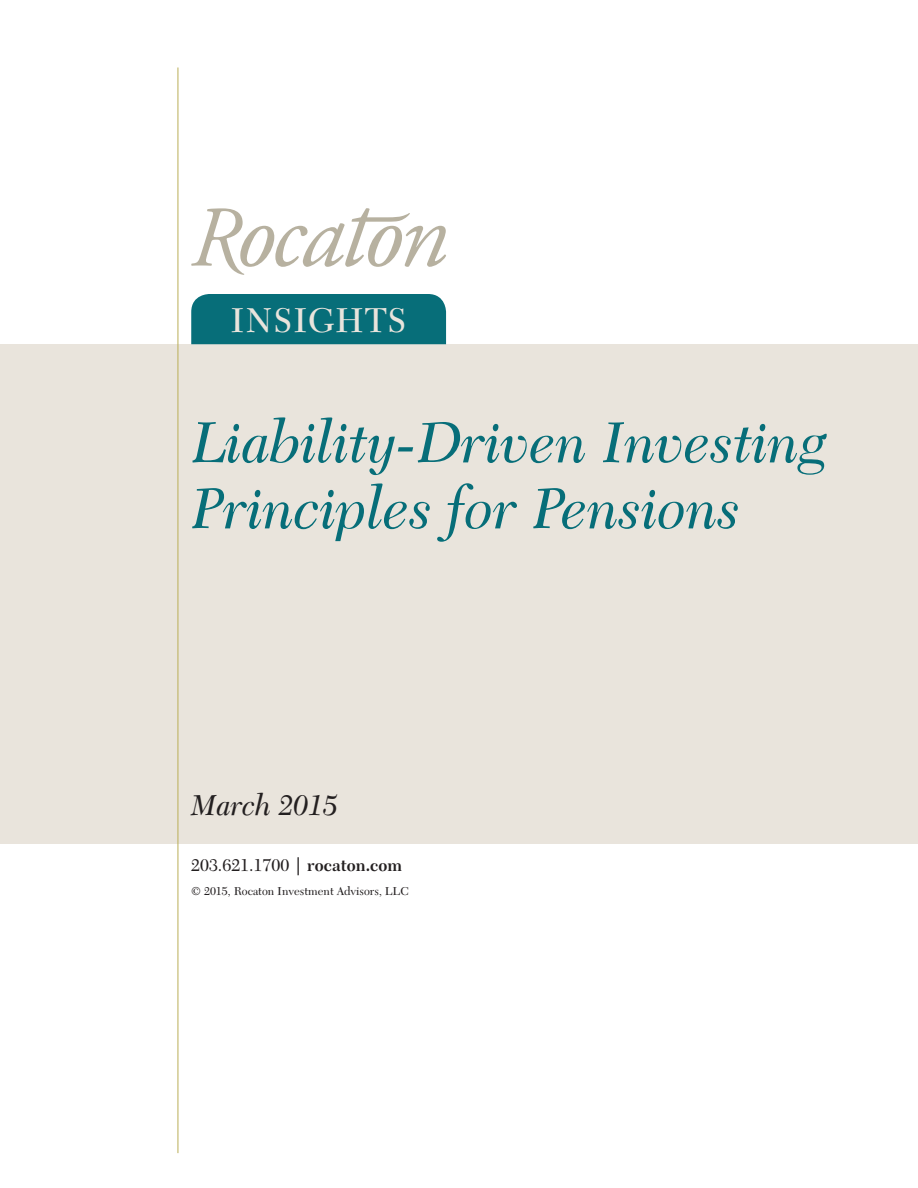
<style>
.page{position:relative;width:918px;height:1188px;background:#fff}
.page>*{position:absolute;margin:0;border:0;box-sizing:border-box;transform-origin:0 0}
.t1{font:italic 60px/66px "Transitional 511 BT";color:#076e79}
.t2{font:36px "Transitional 511 BT";letter-spacing:.01em;color:#e9e4dc}
.t3{font:italic 30px "Transitional 511 BT";color:#231f20}
.t4{font:18px "Transitional 511 BT";color:#231f20}
.t5{font:12px "Transitional 511 BT";color:#231f20}
.s1{font-weight:700}
</style>
<div class="page">
<div style="left:0;top:344px;width:918px;height:500px;background:#e9e4dc"></div>
<div style="left:191px;top:294px;width:255px;height:50px;background:#076e79"></div>
<hr style="left:178px;top:68px;width:1px;height:1085px;background:#baae57">
<svg style="left:191px;top:208px;width:255px;height:67px"></svg>
<p class="t2" style="left:230px;top:298px;width:178px">INSIGHTS</p>
<p class="t1" style="left:191px;top:408px;width:638px">Liability-Driven Investing<br>Principles for Pensions</p>
<p class="t3" style="left:191px;top:786px;width:148px">March 2015</p>
<p class="t4" style="left:191px;top:854px;width:212px">203.621.1700 | <span class="s1">rocaton.com</span></p>
<p class="t5" style="left:191px;top:884px;width:219px">© 2015, Rocaton Investment Advisors, LLC</p>
</div>
